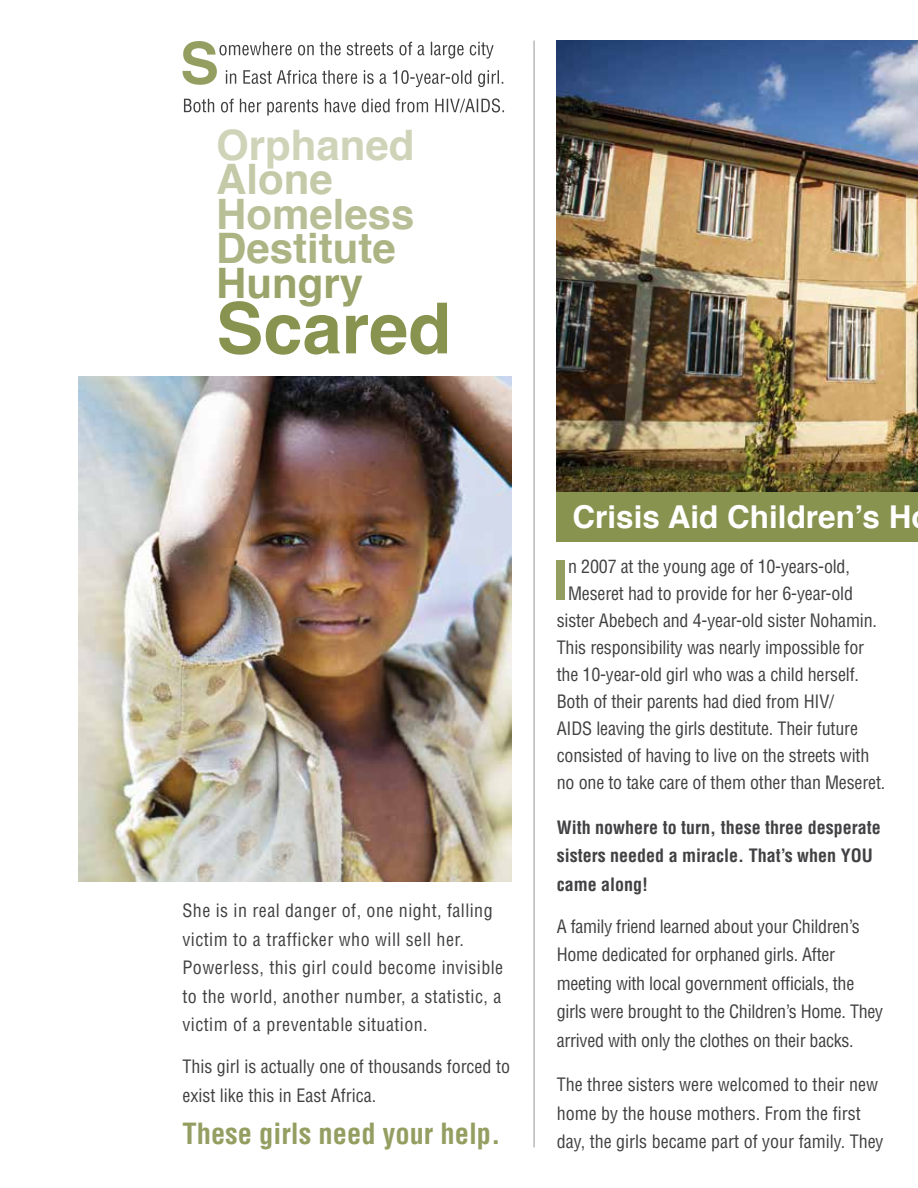
<style>
.page{position:relative;width:918px;height:1188px;background:#fff}
.page>*{position:absolute;margin:0;border:0;box-sizing:border-box;transform-origin:0 0}
.t1{font:700 70.5px "Helvetica";color:#88934f}
.t2{font:700 55.5px "Helvetica";color:#949e61}
.t3{font:700 42px "Helvetica";color:#acb484}
.t4{font:700 42px "Helvetica";color:#cfd4b9}
.t5{font:700 42px "Helvetica";color:#b8be95}
.t6{font:700 42px "Helvetica";color:#9aa369}
.t7{font:700 42px "Helvetica";color:#c4c9a7}
.t8{font:700 31.5px "Helvetica";color:#fff}
.t9{font:700 condensed 28.5px "Helvetica";color:#949e61}
.t10{font:condensed 18px/28.5px "Helvetica";letter-spacing:-.01em;color:#414042}
.t11{font:condensed 18px/28.5px "Helvetica";letter-spacing:.025em;color:#414042}
.t12{font:700 condensed 18px/28.5px "Helvetica";color:#414042}
</style>
<div class="page">
<hr style="left:534px;top:40px;width:1px;height:1108px;background:#939598">
<div style="left:557px;top:491px;width:361px;height:51px;background:#88934f"></div>
<svg style="left:184px;top:98px;width:320px;height:18px"></svg>
<svg style="left:183px;top:41px;width:320px;height:46px"></svg>
<img style="left:79px;top:377px;width:432px;height:504px">
<img style="left:557px;top:41px;width:361px;height:451px">
<h3 class="t4" style="left:216px;top:111px;width:200px">Orphaned</h3>
<h3 class="t7" style="left:216px;top:146px;width:118px">Alone</h3>
<h3 class="t5" style="left:216px;top:180px;width:200px">Homeless</h3>
<h3 class="t3" style="left:216px;top:215px;width:181px">Destitute</h3>
<h3 class="t6" style="left:216px;top:249px;width:148px">Hungry</h3>
<h1 class="t1" style="left:216px;top:272px;width:237px">Scared</h1>
<p class="t11" style="left:183px;top:896px;width:322px">She is in real danger of, one night, falling victim to a trafficker who will sell her.<br>Powerless, this girl could become invisible to the world, another number, a statistic, a victim of a preventable situation.</p>
<p class="t10" style="left:183px;top:1052px;width:329px">This girl is actually one of thousands forced to exist like this in East Africa.</p>
<h3 class="t9" style="left:183px;top:1116px;width:320px">These girls need your help.</h3>
<h3 class="t8" style="left:573px;top:491px;width:341px">Crisis Aid Children’s H</h3>
<h2 class="t2" style="left:553px;top:536px;width:17px">I</h2>
<p class="t10" style="left:568px;top:552px;width:283px">n 2007 at the young age of 10-years-old,</p>
<p class="t10" style="left:568px;top:579px;width:287px">Meseret had to provide for her 6-year-old</p>
<p class="t10" style="left:557px;top:606px;width:322px">sister Abebech and 4-year-old sister Nohamin.</p>
<p class="t10" style="left:557px;top:633px;width:309px">This responsibility was nearly impossible for</p>
<p class="t10" style="left:557px;top:660px;width:304px">the 10-year-old girl who was a child herself.</p>
<p class="t10" style="left:557px;top:687px;width:279px">Both of their parents had died from HIV/</p>
<p class="t10" style="left:557px;top:714px;width:303px">AIDS leaving the girls destitute. Their future</p>
<p class="t10" style="left:557px;top:741px;width:314px">consisted of having to live on the streets with</p>
<p class="t10" style="left:557px;top:768px;width:330px">no one to take care of them other than Meseret.</p>
<p class="t12" style="left:557px;top:813px;width:325px">With nowhere to turn, these three desperate sisters needed a miracle. That’s when YOU came along!</p>
<p class="t10" style="left:557px;top:912px;width:328px">A family friend learned about your Children’s Home dedicated for orphaned girls. After meeting with local government officials, the girls were brought to the Children’s Home. They arrived with only the clothes on their backs.</p>
<p class="t10" style="left:557px;top:1070px;width:328px">The three sisters were welcomed to their new home by the house mothers. From the first day, the girls became part of your family. They</p>
</div>
